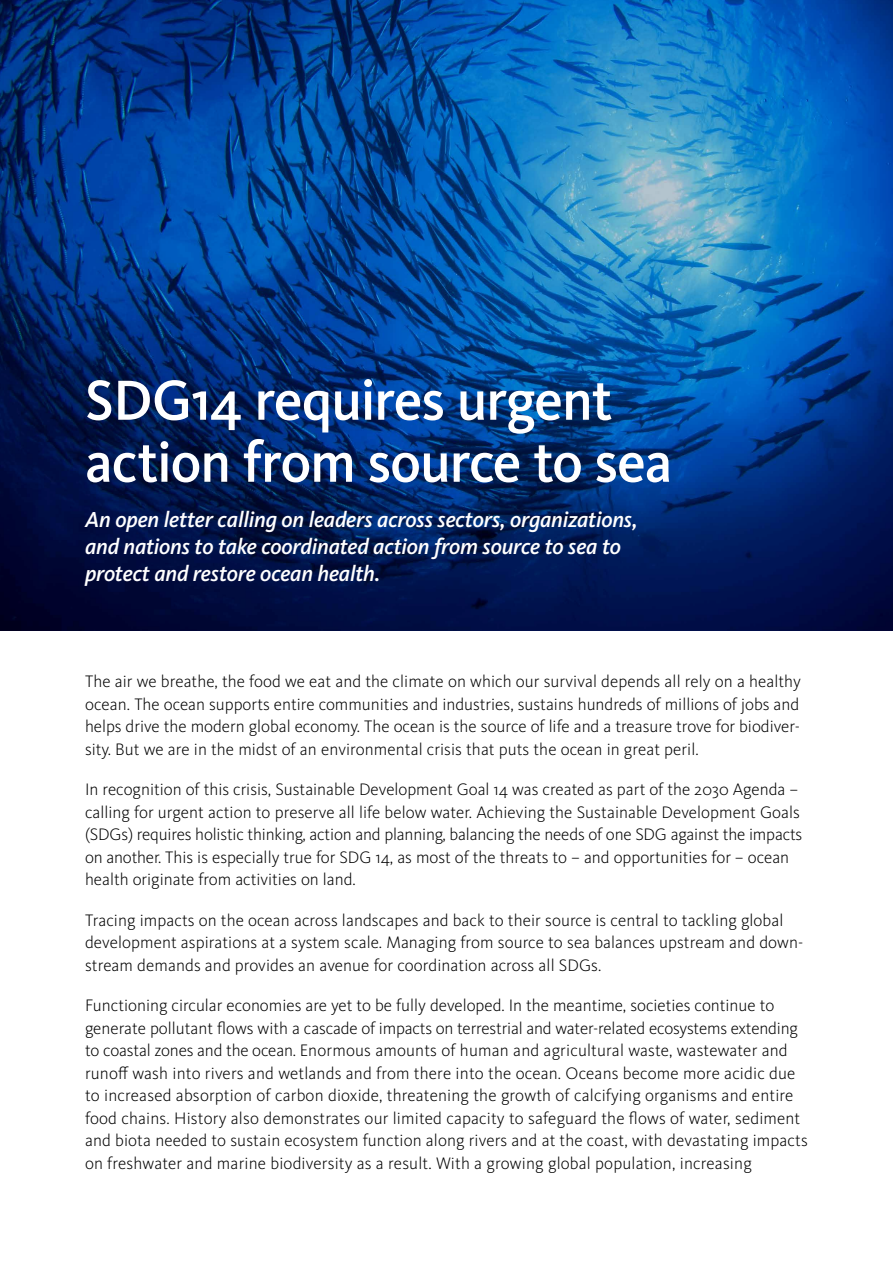
<style>
.page{position:relative;width:893px;height:1263px;background:#fff}
.page>*{position:absolute;margin:0;border:0;box-sizing:border-box;transform-origin:0 0}
.t1{font:500 58.5px/61.9px "Kievit OT";letter-spacing:-.02em;color:#fff;scale:.96 1}
.t2{font:italic 500 22.5px/27px "Kievit OT";letter-spacing:-.01em;color:#fff}
.t3{font:300 17.25px/22.5px "Kievit OT";letter-spacing:.005em;color:#000}
</style>
<div class="page">
<svg style="left:0;top:0;width:893px;height:630px;background:#074188"></svg>
<h1 class="t1" style="left:85px;top:370px;width:613px">SDG14 requires urgent action from source to sea</h1>
<h2 class="t2" style="left:85px;top:506px;width:554px">An open letter calling on leaders across sectors, organizations, and nations to take coordinated action from source to sea to protect and restore ocean health.</h2>
<p class="t3" style="left:85px;top:671px;width:717px;text-align:justify">The air we breathe, the food we eat and the climate on which our survival depends all rely on a healthy ocean. The ocean supports entire communities and industries, sustains hundreds of millions of jobs and helps drive the modern global economy. The ocean is the source of life and a treasure trove for biodiver&shy;sity. But we are in the midst of an environmental crisis that puts the ocean in great peril.</p>
<p class="t3" style="left:85px;top:779px;width:719px">In recognition of this crisis, Sustainable Development Goal 14 was created as part of the 2030 Agenda – calling for urgent action to preserve all life below water. Achieving the Sustainable Development Goals (SDGs) requires holistic thinking, action and planning, balancing the needs of one SDG against the impacts on another. This is especially true for SDG 14, as most of the threats to – and opportunities for – ocean health originate from activities on land.</p>
<p class="t3" style="left:85px;top:909px;width:720px">Tracing impacts on the ocean across landscapes and back to their source is central to tackling global development aspirations at a system scale. Managing from source to sea balances upstream and down&shy;stream demands and provides an avenue for coordination across all SDGs.</p>
<p class="t3" style="left:85px;top:995px;width:724px">Functioning circular economies are yet to be fully developed. In the meantime, societies continue to generate pollutant flows with a cascade of impacts on terrestrial and water-related ecosystems extending to coastal zones and the ocean. Enormous amounts of human and agricultural waste, wastewater and runoff wash into rivers and wetlands and from there into the ocean. Oceans become more acidic due to increased absorption of carbon dioxide, threatening the growth of calcifying organisms and entire food chains. History also demonstrates our limited capacity to safeguard the flows of water, sediment and biota needed to sustain ecosystem function along rivers and at the coast, with devastating impacts on freshwater and marine biodiversity as a result. With a growing global population, increasing</p>
</div>
